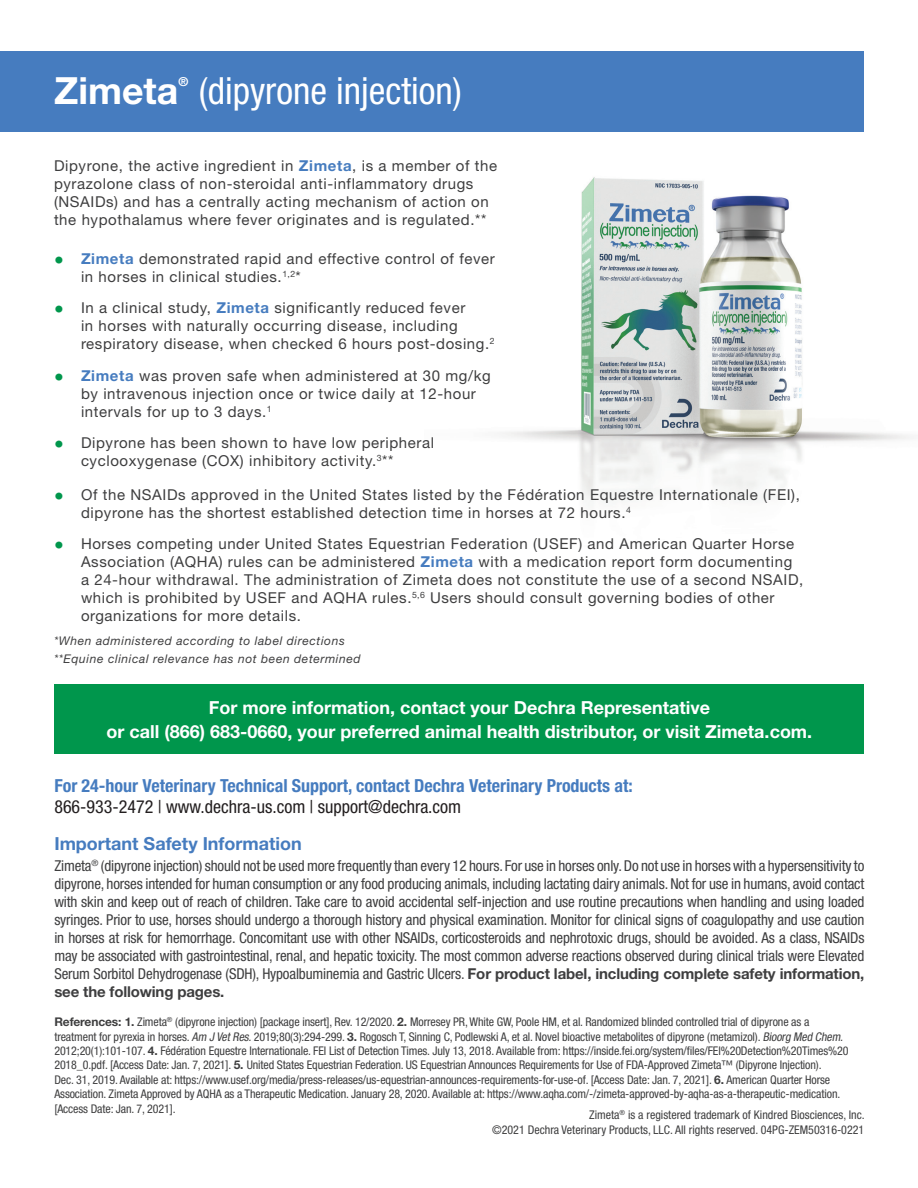
<style>
.page{position:relative;width:918px;height:1188px;background:#fff}
.page>*{position:absolute;margin:0;border:0;box-sizing:border-box;transform-origin:0 0}
.t1{font:condensed 37.5px "Helvetica Neue LT Std";color:#fff}
.t2{font:700 37.5px "Helvetica Neue LT Std";color:#fff}
.t3{font:700 18px "Helvetica Neue LT Std";color:#fff}
.t4{font:700 condensed 18px/21.6px "Helvetica Neue LT Std";color:#467cbf}
.t5{font:700 18px "Helvetica Neue LT Std";color:#467cbf}
.Body{font:15px/18px "Helvetica Neue LT Std";letter-spacing:.04em;color:#3e3e3f}
.t6{font:condensed 15px/18px "Helvetica Neue LT Std";letter-spacing:-.01em;color:#3e3e3f;text-align:justify}
.t7{font:700 12.3px "Helvetica Neue LT Std";color:#fff}
.t8{font:condensed 12px/14.4px "Helvetica Neue LT Std";letter-spacing:-.01em;color:#3e3e3f}
.t9{font:italic 12px "Helvetica Neue LT Std";letter-spacing:.05em;color:#3e3e3f}
.s1{font-weight:700;color:#467cbf}
.s2{font-weight:700;font-size:19.5px;color:#00964c}
.s3{font-size:19.5px;color:#00964c}
.s4{font-weight:400;color:#231f20}
.s5{font-weight:700;font-stretch:normal}
.s6{font-style:italic}
</style>
<div class="page">
<img style="left:502px;top:177px;width:408px;height:323px">
<div style="left:0;top:52px;width:864px;height:80px;background:#467cbf"></div>
<div style="left:54px;top:685px;width:810px;height:69px;background:#00964c"></div>
<p class="t2" style="left:54px;top:68px;width:126px">Zimeta</p>
<p class="t7" style="left:178px;top:74px;width:11px">®</p>
<p class="t1" style="left:199px;top:69px;width:265px">(dipyrone injection)</p>
<p class="Body" style="left:54px;top:157px;width:445px">Dipyrone, the active ingredient in <span class="s1">Zimeta</span>, is a member of the pyrazolone class of non-steroidal anti-inflammatory drugs (NSAIDs) and has a centrally acting mechanism of action on the hypothalamus where fever originates and is regulated.**</p>
<p class="Body" style="left:81px;top:249px;width:415px;text-indent:-27px"><span class="s2">•</span> <span class="s1">Zimeta</span> demonstrated rapid and effective control of fever in horses in clinical studies.<sup>1,2</sup>*</p>
<p class="Body" style="left:81px;top:299px;width:415px;text-indent:-27px"><span class="s3">•</span> In a clinical study, <span class="s1">Zimeta</span> significantly reduced fever<br>in horses with naturally occurring disease, including respiratory disease, when checked 6 hours post-dosing.<sup>2</sup></p>
<p class="Body" style="left:81px;top:366px;width:411px;text-indent:-27px"><span class="s2">•</span> <span class="s1">Zimeta</span> was proven safe when administered at 30 mg/kg by intravenous injection once or twice daily at 12-hour intervals for up to 3 days.<sup>1</sup></p>
<p class="Body" style="left:81px;top:434px;width:355px;text-indent:-27px"><span class="s3">•</span> Dipyrone has been shown to have low peripheral cyclooxygenase (COX) inhibitory activity.<sup>3</sup>**</p>
<p class="Body" style="left:81px;top:485px;width:720px;text-indent:-27px"><span class="s3">•</span> Of the NSAIDs approved in the United States listed by the Fédération Equestre Internationale (FEI), dipyrone has the shortest established detection time in horses at 72 hours.<sup>4</sup></p>
<p class="Body" style="left:81px;top:535px;width:724px;text-indent:-27px"><span class="s3">•</span> Horses competing under United States Equestrian Federation (USEF) and American Quarter Horse Association (AQHA) rules can be administered <span class="s1">Zimeta</span> with a medication report form documenting a 24-hour withdrawal. The administration of Zimeta does not constitute the use of a second NSAID, which is prohibited by USEF and AQHA rules.<sup>5,6</sup> Users should consult governing bodies of other organizations for more details.</p>
<p class="t9" style="left:54px;top:634px;width:292px">*When administered according to label directions</p>
<p class="t9" style="left:54px;top:652px;width:308px">**Equine clinical relevance has not been determined</p>
<p class="t3" style="left:209px;top:696px;width:503px">For more information, contact your Dechra Representative</p>
<p class="t3" style="left:106px;top:720px;width:707px">or call (866) 683-0660, your preferred animal health distributor, or visit Zimeta.com.</p>
<p class="t4" style="left:54px;top:774px;width:580px">For 24-hour Veterinary Technical Support, contact Dechra Veterinary Products at:<br><span class="s4">866-933-2472 | www.dechra-us.com | support@dechra.com</span></p>
<p class="t5" style="left:54px;top:832px;width:249px">Important Safety Information</p>
<p class="t6" style="left:54px;top:857px;width:812px">Zimeta<sup>®</sup> (dipyrone injection) should not be used more frequently than every 12 hours. For use in horses only. Do not use in horses with a hypersensitivity to dipyrone, horses intended for human consumption or any food producing animals, including lactating dairy animals. Not for use in humans, avoid contact with skin and keep out of reach of children. Take care to avoid accidental self-injection and use routine precautions when handling and using loaded syringes. Prior to use, horses should undergo a thorough history and physical examination. Monitor for clinical signs of coagulopathy and use caution in horses at risk for hemorrhage. Concomitant use with other NSAIDs, corticosteroids and nephrotoxic drugs, should be avoided. As a class, NSAIDs may be associated with gastrointestinal, renal, and hepatic toxicity. The most common adverse reactions observed during clinical trials were Elevated Serum Sorbitol Dehydrogenase (SDH), Hypoalbuminemia and Gastric Ulcers. <span class="s5">For product label, including complete safety information, see the following pages.</span></p>
<p class="t8" style="left:54px;top:1015px;width:796px"><span class="s5">References: 1.</span> Zimeta<sup>®</sup> (dipyrone injection) [package insert], Rev. 12/2020. <span class="s5">2.</span> Morresey PR, White GW, Poole HM, et al. Randomized blinded controlled trial of dipyrone as a treatment for pyrexia in horses. <span class="s6">Am J VetRes.</span>2019;80(3):294-299. <span class="s5">3.</span> Rogosch T, Sinning C, Podlewski A, et al. Novel bioactive metabolites of dipyrone (metamizol). <span class="s6">Bioorg Med Chem.<br></span>2012;20(1):101-107. <span class="s5">4.</span> Fédération Equestre Internationale. FEI List of Detection Times. July 13, 2018. Available from: https://inside.fei.org/system/files/FEI%20Detection%20Times%20<br>2018_0.pdf. [Access Date: Jan. 7, 2021]. <span class="s5">5.</span> United States Equestrian Federation. US Equestrian Announces Requirements for Use of FDA-Approved Zimeta™ (Dipyrone Injection).<br>Dec. 31, 2019. Available at: https://www.usef.org/media/press-releases/us-equestrian-announces-requirements-for-use-of. [Access Date: Jan. 7, 2021]. <span class="s5">6.</span> American Quarter Horse Association. Zimeta Approved by AQHA as a Therapeutic Medication. January 28, 2020. Available at: https://www.aqha.com/-/zimeta-approved-by-aqha-as-a-therapeutic-medication. [Access Date: Jan. 7, 2021].</p>
<p class="t8" style="left:589px;top:1108px;width:277px">Zimeta<sup>®</sup> is a registered trademark of Kindred Biosciences, Inc.</p>
<p class="t8" style="left:492px;top:1123px;width:374px">©2021 Dechra Veterinary Products, LLC. All rights reserved. 04PG-ZEM50316-0221</p>
</div>
